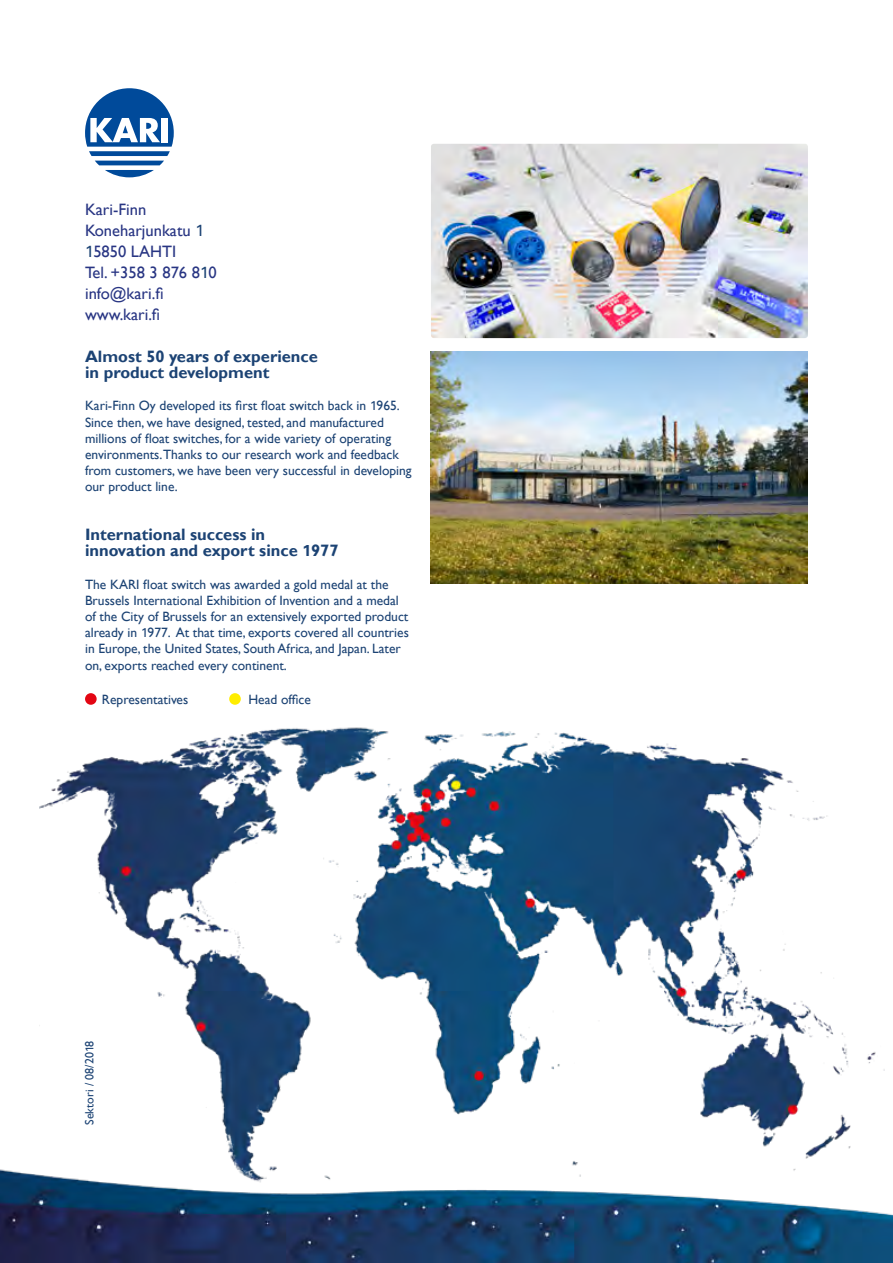
<style>
.page{position:relative;width:893px;height:1263px;background:#fff}
.page>*{position:absolute;margin:0;border:0;box-sizing:border-box;transform-origin:0 0}
.t1{font:700 16.5px/16.2px "Gill Sans";color:#1c4374}
.t2{font:16.5px/21px "Gill Sans";color:#283583}
.t3{font:13.5px/16.2px "Gill Sans";color:#1c4374}
.t4{font:12px "Gill Sans";color:#1c4374}
.s1{font-family:"Univers LT Std";font-size:16.2px;color:#1c4374}
.s2{font-family:"Univers LT Std";font-size:12.75px}
.s3{font-family:"Univers LT Std";font-size:15.75px}
.s4{font-family:"Univers LT Std";font-size:11.25px}
</style>
<div class="page">
<img style="left:40px;top:727px;width:844px;height:430px">
<svg style="left:85px;top:88px;width:89px;height:89px"></svg>
<div style="left:162px;top:118px;width:6px;height:24px;background:#fff"></div>
<img style="left:431px;top:351px;width:377px;height:233px">
<img style="left:0;top:1157px;width:893px;height:106px">
<img style="left:431px;top:144px;width:377px;height:194px">
<div style="left:85px;top:693px;width:12px;height:12px;background:#e30613;border-radius:50%"></div>
<div style="left:229px;top:693px;width:12px;height:12px;background:#ffed00;border-radius:50%"></div>
<p class="t2" style="left:85px;top:199px;width:133px">Kari-Finn<br>Koneharjunkatu <span class="s1">1<br>1</span>5850 LAHTI<br>Tel. +358 3 876 8<span class="s1">1</span>0 info@kari.fi www.kari.fi</p>
<p class="t1" style="left:85px;top:349px;width:234px">Almost 50 years of experience in product development</p>
<p class="t3" style="left:85px;top:398px;width:328px">Kari-Finn Oy developed its first float switch back in <span class="s2">1</span>965.<br>Since then, we have designed, tested, and manufactured millions of float switches, for a wide variety of operating environments.Thanks to our research work and feedback from customers, we have been very successful in developing our product line.</p>
<p class="t1" style="left:85px;top:527px;width:255px">International success in innovation and export since <span class="s3">1</span>977</p>
<p class="t3" style="left:85px;top:576px;width:325px">The KARI float switch was awarded a gold medal at the Brussels International Exhibition of Invention and a medal of the City of Brussels for an extensively exported product already in <span class="s2">1</span>977. At that time, exports covered all countries in Europe, the United States, South Africa, and Japan. Later on, exports reached every continent.</p>
<p class="t3" style="left:102px;top:691px;width:88px">Representatives</p>
<p class="t3" style="left:248px;top:691px;width:64px">Head office</p>
<p class="t4" style="left:82px;top:1125px;width:86px;rotate:-90deg">Sektori / 08/20<span class="s4">1</span>8</p>
</div>
